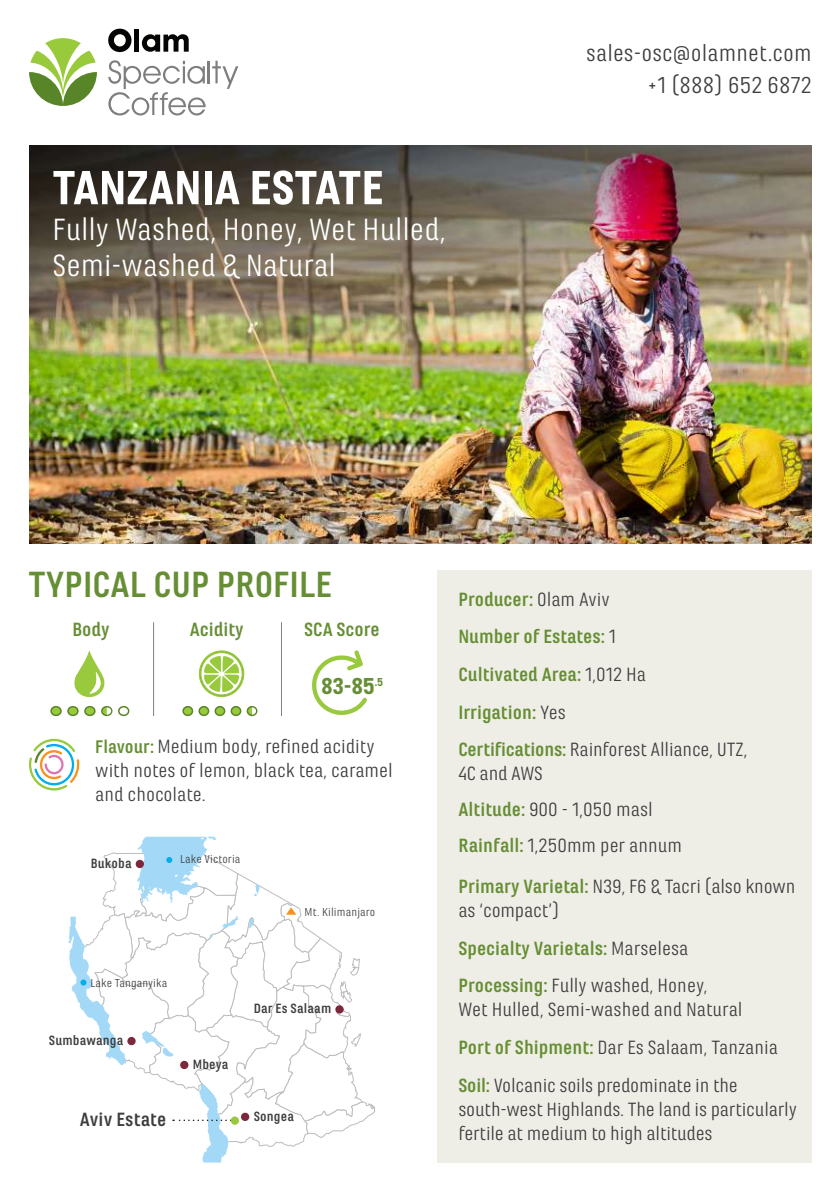
<style>
.page{position:relative;width:840px;height:1191px;background:#fff}
.page>*{position:absolute;margin:0;border:0;box-sizing:border-box;transform-origin:0 0}
.t1{font:900 50px "Marianina Wd FY";color:#fff}
.t2{font:700 38px "Marianina Wd FY";color:#668e34}
.t3{font:32px/36px "Marianina Wd FY";color:#fff}
.t4{font:24px/32px "Marianina Wd FY";letter-spacing:.005em;color:#3e3e3f;text-align:right}
.t5{font:900 24px "Marianina Wd FY";color:#668e34}
.t6{font:20px/24px "Marianina Wd FY";letter-spacing:-.01em;color:#3e3e3f}
.t7{font:700 20px/37.6px "Marianina Wd FY";color:#668e34}
.t8{font:700 20px "Marianina Wd FY";letter-spacing:.005em;color:#3e3e3f}
.t9{font:700 14px "Marianina Wd FY";letter-spacing:.01em;color:#3e3e3f}
.t10{font:12px "Marianina Wd FY";letter-spacing:.01em;color:#3e3e3f}
.s1{font-weight:700;font-size:19px;color:#668e34}
.s2{font-weight:400;color:#3e3e3f}
.s3{font-weight:700;color:#668e34}
</style>
<div class="page">
<div style="left:437px;top:570px;width:374px;height:592px;background:#efeee6"></div>
<svg style="left:29px;top:38px;width:68px;height:68px"></svg>
<svg style="left:108px;top:29px;width:23px;height:23px"></svg>
<div style="left:134px;top:29px;width:5px;height:23px;background:#040503"></div>
<svg style="left:142px;top:34px;width:46px;height:18px"></svg>
<hr style="left:207px;top:61px;width:3px;height:22px;background:#7e7e7d">
<svg style="left:212px;top:61px;width:26px;height:28px"></svg>
<svg style="left:108px;top:60px;width:97px;height:55px"></svg>
<img style="left:29px;top:145px;width:782px;height:398px">
<svg style="left:74px;top:650px;width:31px;height:47px"></svg>
<div style="left:51px;top:706px;width:10px;height:9px;background:#99ca3e;border-radius:50%"></div>
<div style="left:50px;top:706px;width:12px;height:10px;border:2px solid #588527;border-radius:50%"></div>
<div style="left:68px;top:706px;width:10px;height:9px;background:#99ca3e;border-radius:50%"></div>
<div style="left:67px;top:706px;width:12px;height:10px;border:2px solid #588527;border-radius:50%"></div>
<div style="left:85px;top:706px;width:10px;height:9px;background:#99ca3e;border-radius:50%"></div>
<div style="left:84px;top:706px;width:11px;height:10px;border:2px solid #588527;border-radius:50%"></div>
<svg style="left:102px;top:706px;width:10px;height:9px"></svg>
<div style="left:101px;top:706px;width:11px;height:10px;border:2px solid #588527;border-radius:50%"></div>
<div style="left:118px;top:706px;width:11px;height:10px;border:2px solid #588527;border-radius:50%"></div>
<svg style="left:198px;top:650px;width:46px;height:47px"></svg>
<div style="left:215px;top:706px;width:9px;height:9px;background:#99ca3e;border-radius:50%"></div>
<div style="left:214px;top:706px;width:11px;height:10px;border:2px solid #588527;border-radius:50%"></div>
<div style="left:183px;top:706px;width:9px;height:9px;background:#99ca3e;border-radius:50%"></div>
<div style="left:182px;top:706px;width:11px;height:10px;border:2px solid #588527;border-radius:50%"></div>
<div style="left:199px;top:706px;width:9px;height:9px;background:#99ca3e;border-radius:50%"></div>
<div style="left:198px;top:706px;width:11px;height:10px;border:2px solid #588527;border-radius:50%"></div>
<div style="left:231px;top:706px;width:9px;height:9px;background:#99ca3e;border-radius:50%"></div>
<div style="left:230px;top:706px;width:11px;height:10px;border:2px solid #588527;border-radius:50%"></div>
<div style="left:247px;top:706px;width:9px;height:9px;background:#99ca3e;border-radius:50%"></div>
<div style="left:246px;top:706px;width:11px;height:10px;border:2px solid #588527;border-radius:50%"></div>
<svg style="left:29px;top:739px;width:51px;height:51px"></svg>
<hr style="left:153px;top:622px;width:1px;height:94px;background:#808285">
<hr style="left:281px;top:622px;width:1px;height:94px;background:#808285">
<svg style="left:312px;top:650px;width:55px;height:65px"></svg>
<svg style="left:68px;top:836px;width:158px;height:326px"></svg>
<svg style="left:107px;top:707px;width:4px;height:7px"></svg>
<svg style="left:252px;top:707px;width:4px;height:7px"></svg>
<svg style="left:73px;top:852px;width:303px;height:302px"></svg>
<div style="left:230px;top:1116px;width:9px;height:8px;background:#99ca3e;border-radius:50%"></div>
<h1 class="t1" style="left:52px;top:160px;width:332px">TANZANIA ESTATE</h1>
<h3 class="t3" style="left:52px;top:212px;width:394px">Fully Washed, Honey, Wet Hulled,<br>Semi-washed &amp; Natural</h3>
<p class="t4" style="left:586px;top:37px;width:227px">sales-osc@olamnet.com +1 (888) 652 6872</p>
<h2 class="t2" style="left:28px;top:563px;width:305px">TYPICAL CUP PROFILE</h2>
<p class="t7" style="left:72px;top:611px;width:39px">Body</p>
<p class="t7" style="left:190px;top:611px;width:55px">Acidity</p>
<p class="t7" style="left:304px;top:611px;width:77px">SCA Score</p>
<p class="t5" style="left:321px;top:672px;width:64px">83-85<sup>.5</sup></p>
<p class="t6" style="left:95px;top:734px;width:299px"><span class="s1">Flavour:</span> Medium body, refined acidity with notes of lemon, black tea, caramel and chocolate.</p>
<p class="t9" style="left:91px;top:856px;width:42px">Bukoba</p>
<p class="t10" style="left:180px;top:852px;width:62px">Lake Victoria</p>
<p class="t10" style="left:304px;top:905px;width:72px">Mt. Kilimanjaro</p>
<p class="t10" style="left:90px;top:976px;width:78px">Lake Tanganyika</p>
<p class="t9" style="left:49px;top:1033px;width:76px">Sumbawanga</p>
<p class="t9" style="left:193px;top:1057px;width:37px">Mbeya</p>
<p class="t9" style="left:253px;top:1000px;width:79px">Dar Es Salaam</p>
<p class="t8" style="left:80px;top:1108px;width:88px">Aviv Estate</p>
<p class="t9" style="left:253px;top:1109px;width:42px">Songea</p>
<p class="t7" style="left:458px;top:580px;width:290px">Producer: <span class="s2">Olam Aviv<br></span>Number of Estates: <span class="s2">1<br></span>Cultivated Area: <span class="s2">1,012 Ha<br></span>Irrigation: <span class="s2">Yes<br></span>Certifications: <span class="s2">Rainforest Alliance, UTZ,</span></p>
<p class="t6" style="left:458px;top:761px;width:86px">4C and AWS</p>
<p class="t6" style="left:458px;top:791px;width:225px;line-height:36.2px"><span class="s3">Altitude:</span> 900 - 1,050 masl<br><span class="s3">Rainfall:</span> 1,250mm per annum</p>
<p class="t6" style="left:458px;top:874px;width:338px"><span class="s3">Primary Varietal:</span> N39, F6 &amp; Tacri (also known as ‘compact’)</p>
<p class="t7" style="left:458px;top:929px;width:250px">Specialty Varietals: <span class="s2">Marselesa<br></span>Processing: <span class="s2">Fully washed, Honey,</span></p>
<p class="t6" style="left:458px;top:991px;width:321px;line-height:37.6px">Wet Hulled, Semi-washed and Natural<br><span class="s3">Port of Shipment:</span> Dar Es Salaam, Tanzania<br><span class="s3">Soil:</span> Volcanic soils predominate in the</p>
<p class="t6" style="left:458px;top:1097px;width:340px">south-west Highlands. The land is particularly fertile at medium to high altitudes</p>
</div>
